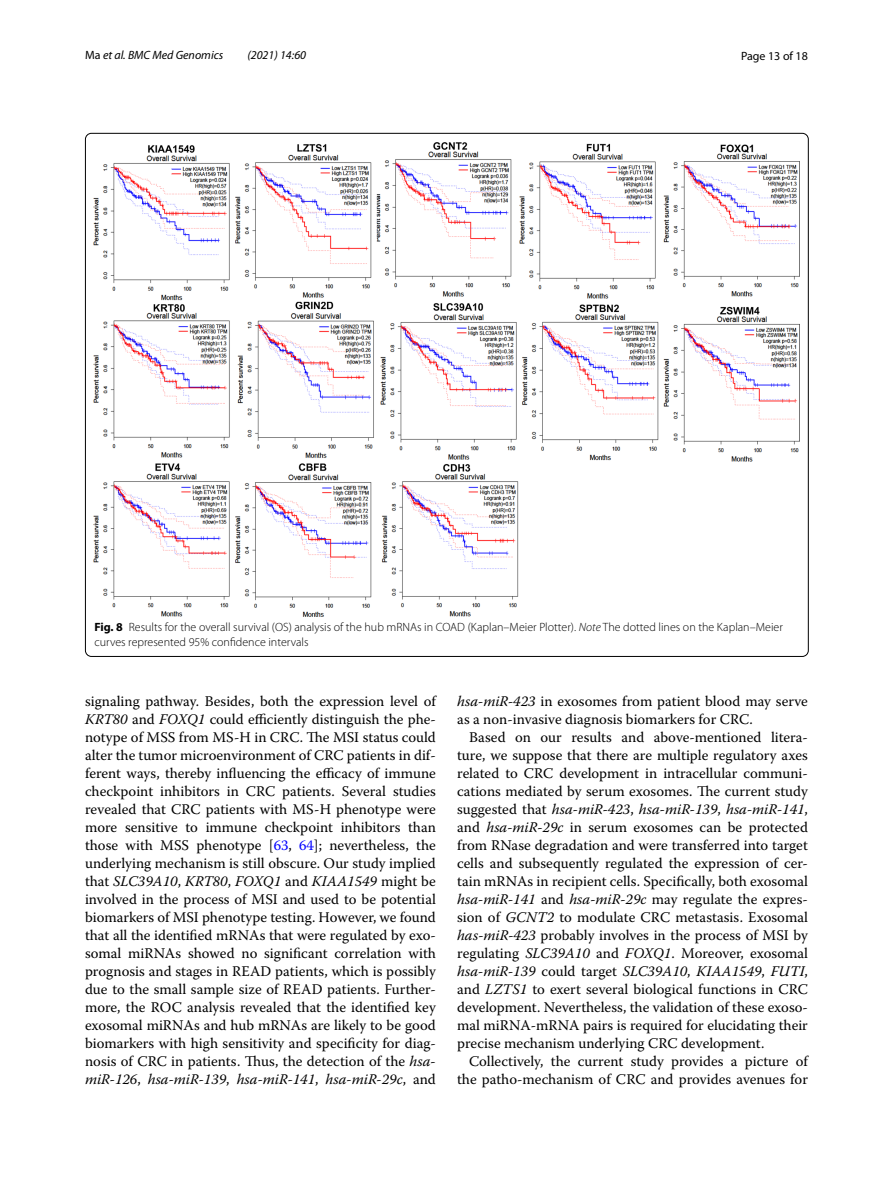
<style>
.page{position:relative;width:893px;height:1187px;background:#fff}
.page>*{position:absolute;margin:0;border:0;box-sizing:border-box;transform-origin:0 0}
.t1{font:14.7px/18px "Warnock Pro";color:#000;text-align:justify}
.t2{font:300 12px/15px "Myriad Pro";color:#000}
.t3{font:italic 12px "Myriad Pro";color:#000}
.t4{font:12px "Myriad Pro";color:#000}
.s1{font-style:normal}
.s2{font-weight:700}
.s3{font-style:italic}
.s4{color:#00f}
</style>
<div class="page">
<img style="left:94px;top:142px;width:706px;height:474px">
<p class="t3" style="left:85px;top:48px;width:140px"><span class="s1">Ma</span> et al. BMC Med Genomics</p>
<p class="t3" style="left:247px;top:48px;width:60px">(2021) 14:60</p>
<p class="t4" style="left:741px;top:48px;width:68px">Page 13 of 18</p>
<p class="t2" style="left:94px;top:620px;width:690px"><span class="s2">Fig. 8</span> Results for the overall survival (OS) analysis of the hub mRNAs in COAD (Kaplan–Meier Plotter). <span class="s3">Note</span> The dotted lines on the Kaplan–Meier curves represented 95% confidence intervals</p>
<p class="t1" style="left:85px;top:691px;width:352px">signaling pathway. Besides, both the expression level of <span class="s3">KRT80</span> and <span class="s3">FOXQ1</span> could efficiently distinguish the phe&shy;notype of MSS from MS-H in CRC. The MSI status could alter the tumor microenvironment of CRC patients in dif&shy;ferent ways, thereby influencing the efficacy of immune checkpoint inhibitors in CRC patients. Several studies revealed that CRC patients with MS-H phenotype were more sensitive to immune checkpoint inhibitors than those with MSS phenotype [<span class="s4">63</span>, <span class="s4">64</span>]; nevertheless, the underlying mechanism is still obscure. Our study implied that <span class="s3">SLC39A10</span>, <span class="s3">KRT80</span>, <span class="s3">FOXQ1</span> and <span class="s3">KIAA1549</span> might be involved in the process of MSI and used to be potential biomarkers of MSI phenotype testing. However, we found that all the identified mRNAs that were regulated by exo&shy;somal miRNAs showed no significant correlation with prognosis and stages in READ patients, which is possibly due to the small sample size of READ patients. Further&shy;more, the ROC analysis revealed that the identified key exosomal miRNAs and hub mRNAs are likely to be good biomarkers with high sensitivity and specificity for diag&shy;nosis of CRC in patients. Thus, the detection of the <span class="s3">hsa&shy;miR-126</span>, <span class="s3">hsa-miR-139</span>, <span class="s3">hsa-miR-141</span>, <span class="s3">hsa-miR-29c</span>, and</p>
<p class="t1" style="left:457px;top:691px;width:352px"><span class="s3">hsa-miR-423</span> in exosomes from patient blood may serve as a non-invasive diagnosis biomarkers for CRC.</p>
<p class="t1" style="left:457px;top:727px;width:352px;text-indent:12px">Based on our results and above-mentioned litera&shy;ture, we suppose that there are multiple regulatory axes related to CRC development in intracellular communi&shy;cations mediated by serum exosomes. The current study suggested that <span class="s3">hsa-miR-423</span>, <span class="s3">hsa-miR-139</span>, <span class="s3">hsa-miR-141</span>, and <span class="s3">hsa-miR-29c</span> in serum exosomes can be protected from RNase degradation and were transferred into target cells and subsequently regulated the expression of cer&shy;tain mRNAs in recipient cells. Specifically, both exosomal <span class="s3">hsa-miR-141</span> and <span class="s3">hsa-miR-29c</span> may regulate the expres&shy;sion of <span class="s3">GCNT2</span> to modulate CRC metastasis. Exosomal <span class="s3">has-miR-423</span> probably involves in the process of MSI by regulating <span class="s3">SLC39A10</span> and <span class="s3">FOXQ1</span>. Moreover, exosomal <span class="s3">hsa-miR-139</span> could target <span class="s3">SLC39A10</span>, <span class="s3">KIAA1549</span>, <span class="s3">FUTI</span>, and <span class="s3">LZTS1</span> to exert several biological functions in CRC development. Nevertheless, the validation of these exoso&shy;mal miRNA-mRNA pairs is required for elucidating their precise mechanism underlying CRC development.</p>
<p class="t1" style="left:457px;top:1051px;width:352px;text-align:right">Collectively, the current study provides a picture of the patho-mechanism of CRC and provides avenues for</p>
</div>
